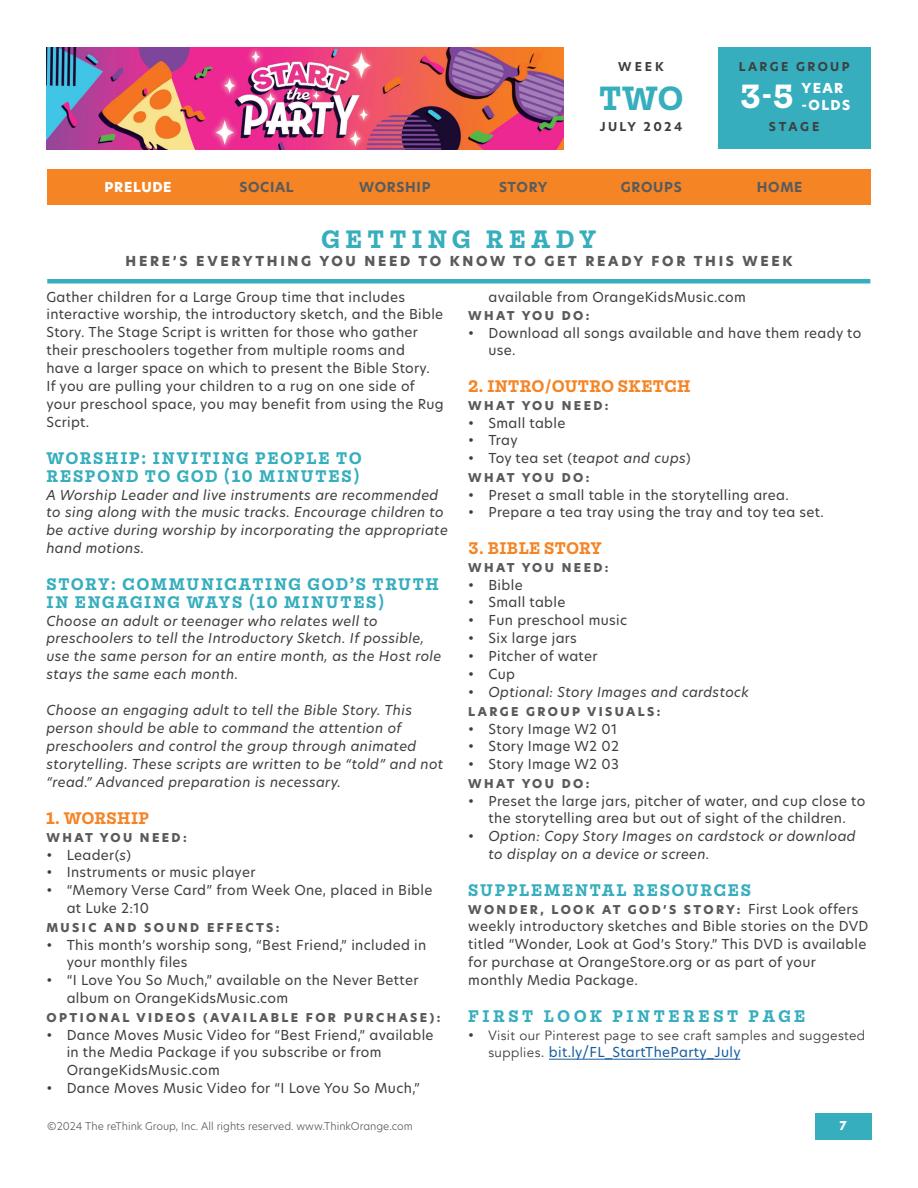
<style>
.page{position:relative;width:918px;height:1188px;background:#fff}
.page>*{position:absolute;margin:0;border:0;box-sizing:border-box;transform-origin:0 0}
.t1{font:700 36px "Mortise";color:#36aebd}
.t2{font:700 36px "Mortise";color:#fff}
.t3{font:700 27px "Mortise";letter-spacing:.2em;color:#36aebd}
.t4{font:700 18px/18px "Mortise";letter-spacing:.1em;color:#36aebd}
.t5{font:700 18px "Mortise";letter-spacing:.025em;color:#f58425}
.t6{font:700 18px "Mortise";letter-spacing:.2em;color:#36aebd}
.t7{font:13.5px/18px "New Hero";letter-spacing:.025em;color:#3e3e3f}
.t8{font:italic 13.5px/18px "New Hero";letter-spacing:.025em;color:#3e3e3f}
.t9{font:13.5px "Avenir";letter-spacing:.025em;color:#3e3e3f}
.t10{font:800 13.5px "New Hero";letter-spacing:.2em;color:#585a5c}
.t11{font:13.5px "New Hero";letter-spacing:.025em;color:#175d9e}
.t12{font:700 13.5px "New Hero";letter-spacing:.05em;color:#585a5c}
.t13{font:800 13.5px/16.2px "New Hero";letter-spacing:.1em;color:#fff}
.t14{font:800 13.5px "New Hero";letter-spacing:.05em;color:#fff}
.t15{font:800 12px "New Hero";letter-spacing:.2em;color:#585a5c}
.t16{font:700 12px "New Hero";letter-spacing:.2em;color:#3e3e3f}
.t17{font:800 12px "New Hero";color:#fff}
.t18{font:300 10.5px "New Hero";color:#585a5c}
.s1{font-style:italic}
.s2{font-style:normal}
.s3{font-weight:400;font-size:13.5px;color:#3e3e3f}
.s4{font-family:"New Hero"}
.s5{font-family:"Avenir";color:#3e3e3f}
</style>
<div class="page">
<img style="left:46px;top:47px;width:518px;height:102px">
<div style="left:717px;top:47px;width:154px;height:102px;background:#36aebd"></div>
<div style="left:47px;top:279px;width:823px;height:5px;background:#36aebd"></div>
<div style="left:47px;top:170px;width:824px;height:36px;background:#f58425"></div>
<div style="left:815px;top:1113px;width:57px;height:27px;background:#36aebd"></div>
<hr style="left:549px;top:1059px;width:191px;height:1px;background:#175d9e">
<p class="t16" style="left:618px;top:59px;width:47px">WEEK</p>
<h1 class="t1" style="left:599px;top:79px;width:85px">TWO</h1>
<p class="t16" style="left:600px;top:119px;width:84px">JULY 2024</p>
<p class="t16" style="left:739px;top:59px;width:112px">LARGE GROUP</p>
<h1 class="t2" style="left:740px;top:77px;width:55px">3-5</h1>
<p class="t13" style="left:802px;top:80px;width:50px">YEAR -OLDS</p>
<p class="t16" style="left:769px;top:119px;width:52px">STAGE</p>
<p class="t14" style="left:105px;top:177px;width:69px">PRELUDE</p>
<p class="t12" style="left:239px;top:177px;width:56px">SOCIAL</p>
<p class="t12" style="left:359px;top:177px;width:73px">WORSHIP</p>
<p class="t12" style="left:499px;top:177px;width:50px">STORY</p>
<p class="t12" style="left:621px;top:177px;width:62px">GROUPS</p>
<p class="t12" style="left:757px;top:177px;width:47px">HOME</p>
<h2 class="t3" style="left:322px;top:224px;width:276px">GETTING READY</h2>
<p class="t10" style="left:126px;top:251px;width:668px">HERE’S EVERYTHING YOU NEED TO KNOW TO GET READY FOR THIS WEEK</p>
<p class="t7" style="left:46px;top:287px;width:399px">Gather children for a Large Group time that includes interactive worship, the introductory sketch, and the Bible Story. The Stage Script is written for those who gather their preschoolers together from multiple rooms and<br>have a larger space on which to present the Bible Story.<br>If you are pulling your children to a rug on one side of your preschool space, you may benefit from using the Rug Script.</p>
<h3 class="t4" style="left:46px;top:449px;width:317px">WORSHIP: INVITING PEOPLE TO<br>RESPOND TO GOD (10 MINUTES)</h3>
<p class="t8" style="left:46px;top:485px;width:403px">A Worship Leader and live instruments are recommended to sing along with the music tracks. Encourage children to be active during worship by incorporating the appropriate hand motions.</p>
<h3 class="t4" style="left:46px;top:575px;width:394px">STORY: COMMUNICATING GOD’S TRUTH<br>IN ENGAGING WAYS (10 MINUTES)</h3>
<p class="t8" style="left:46px;top:611px;width:396px">Choose an adult or teenager who relates well to preschoolers to tell the Introductory Sketch. If possible, use the same person for an entire month, as the Host role stays the same each month.</p>
<p class="t8" style="left:46px;top:701px;width:398px">Choose an engaging adult to tell the Bible Story. This person should be able to command the attention of preschoolers and control the group through animated storytelling. These scripts are written to be “told” and not “read.” Advanced preparation is necessary.</p>
<h3 class="t5" style="left:46px;top:808px;width:104px">1. WORSHIP</h3>
<p class="t15" style="left:46px;top:829px;width:142px">WHAT YOU NEED:</p>
<p class="t7" style="left:46px;top:845px;width:86px">• Leader(<span class="s1">s</span>)</p>
<p class="t7" style="left:46px;top:863px;width:211px">• Instruments or music player</p>
<p class="t7" style="left:67px;top:881px;width:367px;text-indent:-20px">• “Memory Verse Card” from Week One, placed in Bible at Luke 2:10</p>
<p class="t15" style="left:46px;top:919px;width:235px">MUSIC AND SOUND EFFECTS:</p>
<p class="t7" style="left:67px;top:935px;width:361px;text-indent:-20px">• This month’s worship song, “Best Friend,” included in your monthly files</p>
<p class="t7" style="left:67px;top:971px;width:353px;text-indent:-20px">• “I Love You So Much,” available on the Never Better album on OrangeKidsMusic.com</p>
<p class="t15" style="left:46px;top:1009px;width:395px">OPTIONAL VIDEOS (AVAILABLE FOR PURCHASE):</p>
<p class="t7" style="left:67px;top:1025px;width:368px;text-indent:-20px">• Dance Moves Music Video for “Best Friend,” available in the Media Package if you subscribe or from<br>OrangeKidsMusic.com</p>
<p class="t7" style="left:46px;top:1079px;width:375px">• Dance Moves Music Video for “I Love You So Much,”</p>
<p class="t18" style="left:47px;top:1118px;width:367px">©2024 The reThink Group, Inc. All rights reserved. www.ThinkOrange.com</p>
<p class="t7" style="left:489px;top:287px;width:259px">available from OrangeKidsMusic.com</p>
<p class="t15" style="left:468px;top:307px;width:123px">WHAT YOU DO:</p>
<p class="t7" style="left:489px;top:323px;width:374px;text-indent:-20px">• Download all songs available and have them ready to use.</p>
<h3 class="t5" style="left:468px;top:376px;width:224px">2. INTRO/OUTRO SKETCH</h3>
<p class="t15" style="left:468px;top:397px;width:142px">WHAT YOU NEED:</p>
<p class="t7" style="left:468px;top:413px;width:99px">• Small table</p>
<p class="t7" style="left:468px;top:431px;width:51px">• Tray</p>
<p class="t8" style="left:468px;top:449px;width:224px"><span class="s2">• Toy tea set (</span>teapot and cups<span class="s2">)</span></p>
<p class="t15" style="left:468px;top:469px;width:123px">WHAT YOU DO:</p>
<p class="t7" style="left:468px;top:485px;width:322px">• Preset a small table in the storytelling area.</p>
<p class="t7" style="left:468px;top:503px;width:357px">• Prepare a tea tray using the tray and toy tea set.</p>
<h3 class="t5" style="left:468px;top:538px;width:135px">3. BIBLE STORY</h3>
<p class="t15" style="left:468px;top:559px;width:142px">WHAT YOU NEED:</p>
<p class="t7" style="left:468px;top:575px;width:56px">• Bible</p>
<p class="t7" style="left:468px;top:593px;width:99px">• Small table</p>
<p class="t7" style="left:468px;top:611px;width:160px">• Fun preschool music</p>
<p class="t7" style="left:468px;top:629px;width:110px">• Six large jars</p>
<p class="t7" style="left:468px;top:647px;width:131px">• Pitcher of water</p>
<p class="t7" style="left:468px;top:665px;width:48px">• Cup</p>
<p class="t8" style="left:468px;top:683px;width:282px"><span class="s2">•</span> Optional: Story Images and cardstock</p>
<p class="t15" style="left:468px;top:703px;width:194px">LARGE GROUP VISUALS:</p>
<p class="t7" style="left:468px;top:719px;width:150px">• Story Image W2 01</p>
<p class="t7" style="left:468px;top:737px;width:152px">• Story Image W2 02</p>
<p class="t7" style="left:468px;top:755px;width:152px">• Story Image W2 03</p>
<p class="t15" style="left:468px;top:775px;width:123px">WHAT YOU DO:</p>
<p class="t7" style="left:468px;top:791px;width:398px;text-align:center">• Preset the large jars, pitcher of water, and cup close to the storytelling area but out of sight of the children.</p>
<p class="t8" style="left:489px;top:827px;width:369px;text-indent:-20px"><span class="s2">•</span> Option: Copy Story Images on cardstock or download to display on a device or screen.</p>
<h3 class="t4" style="left:468px;top:881px;width:284px">SUPPLEMENTAL RESOURCES</h3>
<p class="t15" style="left:468px;top:901px;width:392px">WONDER, LOOK AT GOD’S STORY: <span class="s3">First Look offers</span></p>
<p class="t7" style="left:468px;top:917px;width:402px">weekly introductory sketches and Bible stories on the DVD titled “Wonder, Look at God’s Story.” This DVD is available for purchase at OrangeStore.org or as part of your monthly Media Package.</p>
<h3 class="t6" style="left:468px;top:1006px;width:339px">FIRST LOOK PINTEREST PAGE</h3>
<p class="t9" style="left:468px;top:1027px;width:398px"><span class="s4">•</span> Visit our Pinterest page to see craft samples and suggested</p>
<p class="t11" style="left:489px;top:1043px;width:254px"><span class="s5">supplies.</span> bit.ly/FL_StartTheParty_July</p>
<p class="t17" style="left:839px;top:1117px;width:9px">7</p>
</div>
